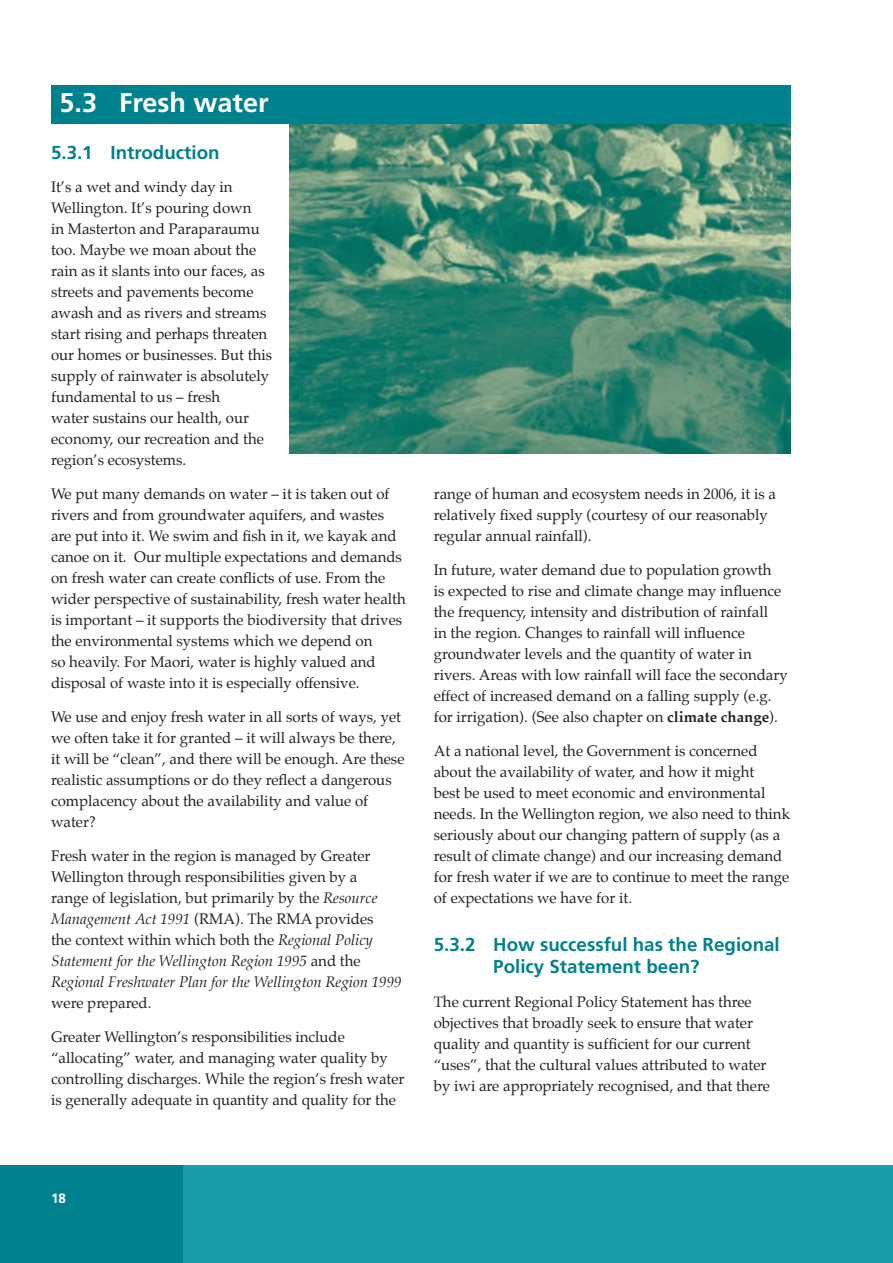
<style>
.page{position:relative;width:893px;height:1263px;background:#fff}
.page>*{position:absolute;margin:0;border:0;box-sizing:border-box;transform-origin:0 0}
.t1{font:700 27px "Frutiger";color:#fff}
.t2{font:700 18.75px/22.5px "Frutiger";color:#00818e}
.t3{font:15px/21px "Palatino";color:#231f20}
.t4{font:700 13.5px "Frutiger";color:#fff}
.s1{font-style:italic}
.s2{font-weight:700}
</style>
<div class="page">
<div style="left:170px;top:1165px;width:723px;height:98px;background:#189da9"></div>
<div style="left:0;top:1165px;width:183px;height:98px;background:#00818e"></div>
<img style="left:289px;top:123px;width:502px;height:330px">
<div style="left:51px;top:85px;width:740px;height:38px;background:#00818e"></div>
<h1 class="t1" style="left:60px;top:87px;width:211px">5.3 Fresh water</h1>
<p class="t2" style="left:51px;top:141px;width:170px">5.3.1 Introduction</p>
<p class="t3" style="left:51px;top:178px;width:223px">It’s a wet and windy day in<br>Wellington. It’s pouring down<br>in Masterton and Paraparaumu too. Maybe we moan about the rain as it slants into our faces, as streets and pavements become awash and as rivers and streams start rising and perhaps threaten our homes or businesses. But this supply of rainwater is absolutely fundamental to us – fresh<br>water sustains our health, our economy, our recreation and the region’s ecosystems.</p>
<p class="t3" style="left:51px;top:485px;width:356px">We put many demands on water – it is taken out of rivers and from groundwater aquifers, and wastes are put into it. We swim and fish in it, we kayak and canoe on it. Our multiple expectations and demands on fresh water can create conflicts of use. From the wider perspective of sustainability, fresh water health is important – it supports the biodiversity that drives the environmental systems which we depend on<br>so heavily. For Maori, water is highly valued and disposal of waste into it is especially offensive.</p>
<p class="t3" style="left:51px;top:708px;width:355px">We use and enjoy fresh water in all sorts of ways, yet we often take it for granted – it will always be there, it will be “clean”, and there will be enough. Are these realistic assumptions or do they reflect a dangerous complacency about the availability and value of water?</p>
<p class="t3" style="left:51px;top:846px;width:352px">Fresh water in the region is managed by Greater Wellington through responsibilities given by a<br>range of legislation, but primarily by the <span class="s1">Resource Management Act 1991</span> (RMA). The RMA provides<br>the context within which both the <span class="s1">Regional Policy Statement for the Wellington Region 1995</span> and the <span class="s1">Regional Freshwater Plan for the Wellington Region 1999</span></p>
<p class="t3" style="left:51px;top:993px;width:102px">were prepared.</p>
<p class="t3" style="left:51px;top:1027px;width:355px">Greater Wellington’s responsibilities include “allocating” water, and managing water quality by controlling discharges. While the region’s fresh water is generally adequate in quantity and quality for the</p>
<p class="t3" style="left:434px;top:485px;width:344px">range of human and ecosystem needs in 2006, it is a relatively fixed supply (courtesy of our reasonably regular annual rainfall).</p>
<p class="t3" style="left:434px;top:561px;width:355px">In future, water demand due to population growth<br>is expected to rise and climate change may influence the frequency, intensity and distribution of rainfall<br>in the region. Changes to rainfall will influence groundwater levels and the quantity of water in rivers. Areas with low rainfall will face the secondary effect of increased demand on a falling supply (e.g. for irrigation). (See also chapter on <span class="s2">climate change</span>).</p>
<p class="t3" style="left:434px;top:741px;width:358px">At a national level, the Government is concerned about the availability of water, and how it might<br>best be used to meet economic and environmental needs. In the Wellington region, we also need to think seriously about our changing pattern of supply (as a result of climate change) and our increasing demand for fresh water if we are to continue to meet the range of expectations we have for it.</p>
<p class="t2" style="left:493px;top:933px;width:288px;text-indent:-60px">5.3.2 How successful has the Regional<br>Policy Statement been?</p>
<p class="t3" style="left:434px;top:993px;width:338px">The current Regional Policy Statement has three objectives that broadly seek to ensure that water quality and quantity is sufficient for our current “uses”, that the cultural values attributed to water by iwi are appropriately recognised, and that there</p>
<p class="t4" style="left:51px;top:1190px;width:17px">18</p>
</div>
